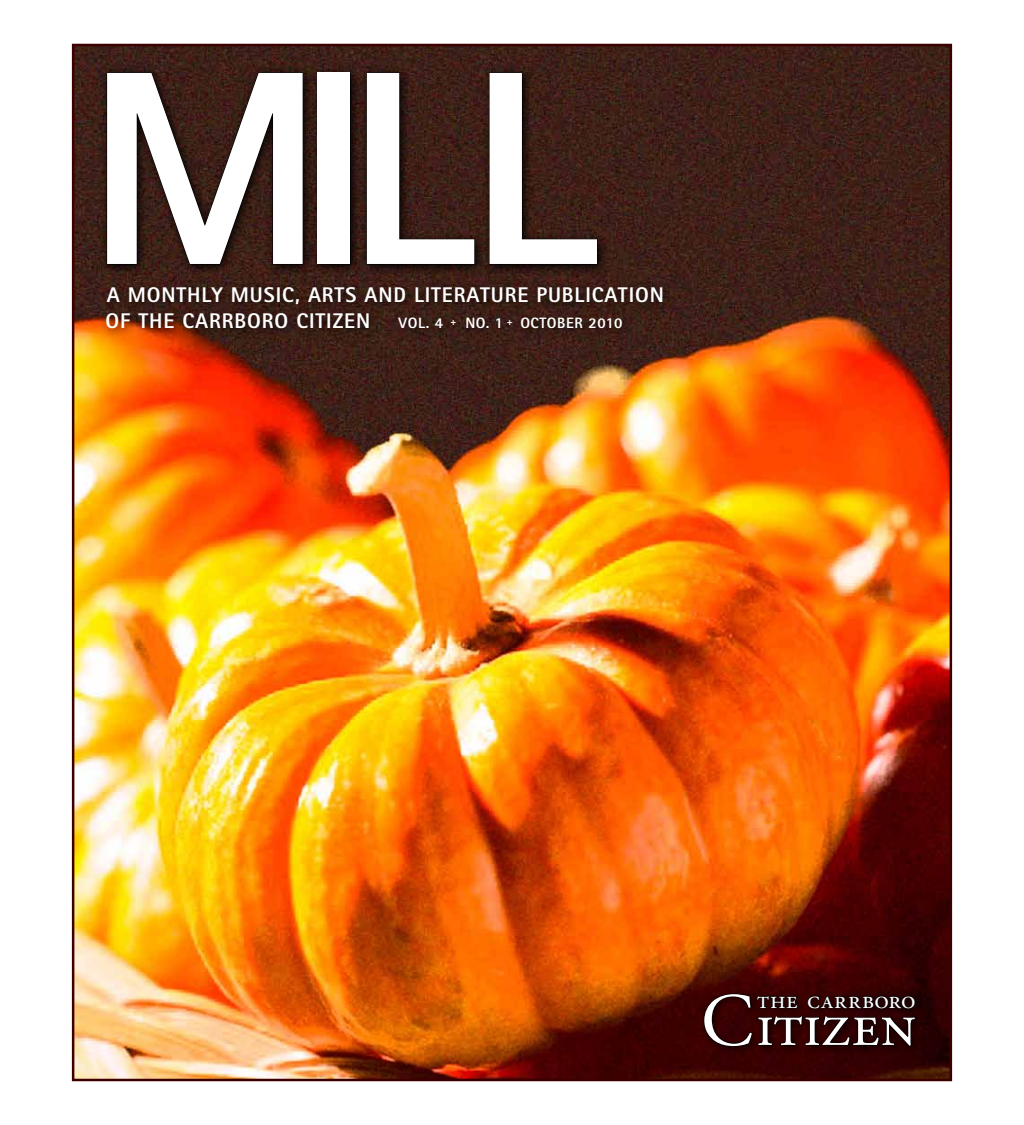
<style>
.page{position:relative;width:1024px;height:1125px;background:#fff}
.page>*{position:absolute;margin:0;border:0;box-sizing:border-box;transform-origin:0 0}
.t1{font:800 276.88px "Rotis Sans Serif";color:#fff}
.t2{font:62.5px "Adobe Garamond Pro";letter-spacing:.01em;color:#fff}
.t3{font:25.62px "Adobe Garamond Pro";letter-spacing:.04em;color:#fff}
.t4{font:800 21.25px/26.2px "Rotis Sans Serif";letter-spacing:.04em;color:#fff}
.t5{font:800 15px "Rotis Sans Serif";letter-spacing:.04em;color:#fff}
.s1{font-size:75px}
</style>
<div class="page">
<img style="left:75px;top:47px;width:874px;height:1031px">
<svg style="left:99px;top:65px;width:510px;height:211px;background:#2b1610"></svg>
<svg style="left:106px;top:72px;width:197px;height:193px;background:#1b0e0a"></svg>
<div style="left:317px;top:73px;width:33px;height:191px;border:1px solid #000"></div>
<svg style="left:366px;top:72px;width:109px;height:193px;background:#26130e"></svg>
<svg style="left:489px;top:72px;width:108px;height:193px;background:#26130e"></svg>
<div style="left:699px;top:989px;width:225px;height:66px;background:#000;opacity:.75"></div>
<svg style="left:703px;top:993px;width:213px;height:54px;background:#230000"></svg>
<div style="left:99px;top:278px;width:575px;height:62px;background:#000;opacity:.75"></div>
<h1 class="t1" style="left:87px;top:-6px;width:512px">MILL</h1>
<p class="t4" style="left:105px;top:281px;width:560px">A MONTHLY MUSIC, ARTS AND LITERATURE PUBLI CATION<br>OF THE CARRBORO CITIZEN</p>
<p class="t5" style="left:398px;top:313px;width:225px">VOL. 4 <sup>+</sup> NO. 1 <sup>+</sup> OCTOBER 2010</p>
<h2 class="t2" style="left:701px;top:988px;width:217px"><span class="s1">C</span>itizen</h2>
<p class="t3" style="left:757px;top:984px;width:160px">the carrboro</p>
</div>
